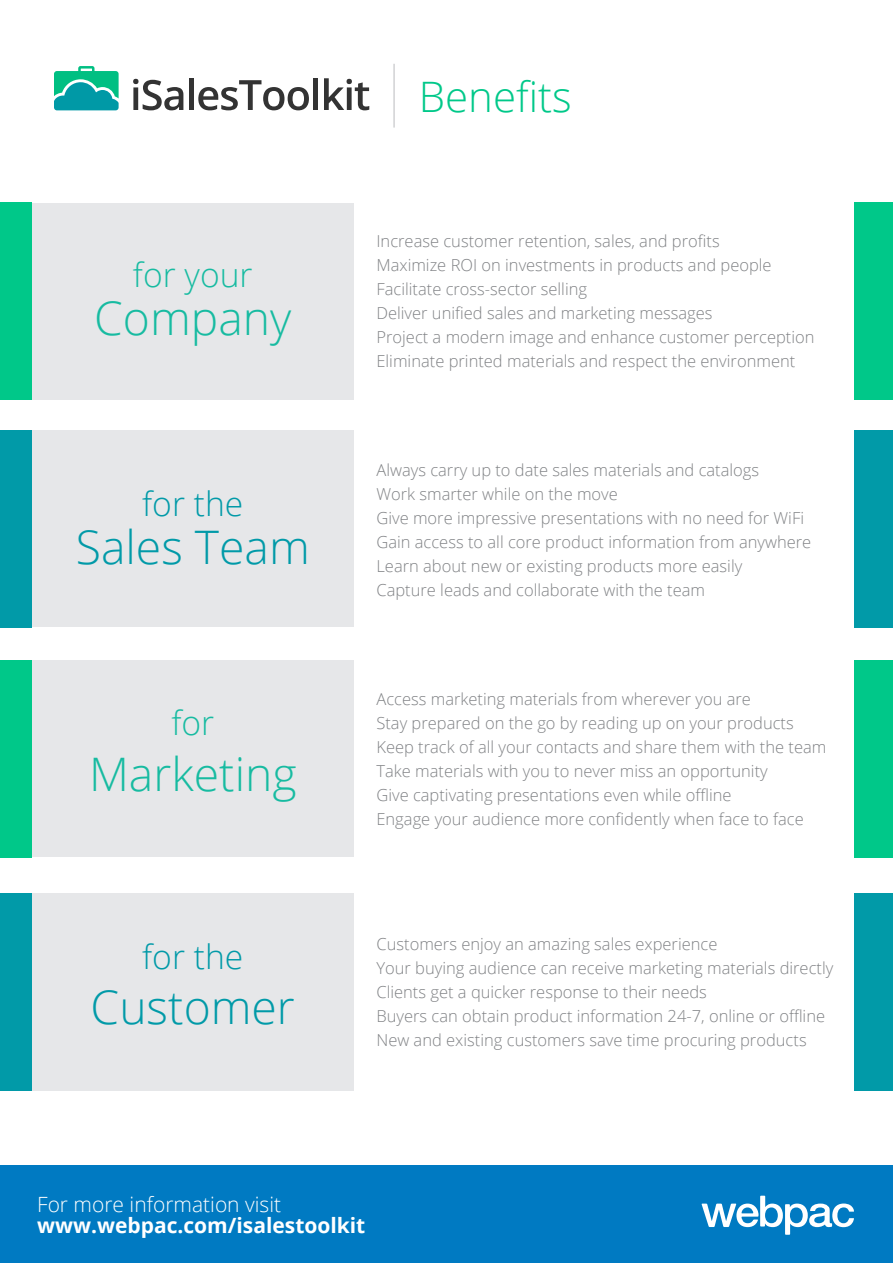
<style>
.page{position:relative;width:893px;height:1263px;background:#fff}
.page>*{position:absolute;margin:0;border:0;box-sizing:border-box;transform-origin:0 0}
.t1{font:300 46.2px "Open Sans";color:#019aa8}
.t2{font:300 46.2px "Open Sans";color:#17bba1}
.t3{font:300 42px "Open Sans";color:#00c889}
.t4{font:300 33.6px "Open Sans";color:#019aa8}
.t5{font:300 33.6px "Open Sans";color:#17bba1}
.t6{font:700 21px "Open Sans";color:#fff}
.t7{font:300 21px "Open Sans";color:#fff}
.t8{font:300 16.5px "Open Sans";color:#808285}
</style>
<div class="page">
<div style="left:32px;top:203px;width:322px;height:196px;background:#e6e7e9"></div>
<div style="left:32px;top:430px;width:322px;height:196px;background:#e6e7e9"></div>
<div style="left:32px;top:660px;width:322px;height:197px;background:#e6e7e9"></div>
<div style="left:32px;top:893px;width:322px;height:198px;background:#e6e7e9"></div>
<svg style="left:133px;top:79px;width:50px;height:31px"></svg>
<div style="left:189px;top:78px;width:5px;height:32px;background:#333"></div>
<svg style="left:198px;top:80px;width:111px;height:30px"></svg>
<div style="left:313px;top:78px;width:5px;height:32px;background:#333"></div>
<svg style="left:324px;top:78px;width:45px;height:32px"></svg>
<svg style="left:54px;top:66px;width:65px;height:44px"></svg>
<hr style="left:393px;top:64px;width:2px;height:64px;background:#d1d2d4">
<div style="left:0;top:1165px;width:893px;height:98px;background:#007ac2"></div>
<svg style="left:701px;top:1196px;width:153px;height:39px"></svg>
<div style="left:0;top:202px;width:32px;height:197px;background:#00c889"></div>
<div style="left:854px;top:202px;width:39px;height:197px;background:#00c889"></div>
<div style="left:0;top:660px;width:32px;height:198px;background:#00c889"></div>
<div style="left:854px;top:660px;width:39px;height:198px;background:#00c889"></div>
<div style="left:0;top:430px;width:32px;height:197px;background:#019aa8"></div>
<div style="left:854px;top:430px;width:39px;height:197px;background:#019aa8"></div>
<div style="left:0;top:893px;width:32px;height:198px;background:#019aa8"></div>
<div style="left:854px;top:893px;width:39px;height:198px;background:#019aa8"></div>
<p class="t5" style="left:133px;top:252px;width:121px">for your</p>
<p class="t2" style="left:94px;top:286px;width:199px">Company</p>
<p class="t4" style="left:142px;top:481px;width:103px">for the</p>
<p class="t1" style="left:76px;top:515px;width:236px">Sales Team</p>
<p class="t5" style="left:171px;top:700px;width:44px">for</p>
<p class="t2" style="left:89px;top:742px;width:209px">Marketing</p>
<p class="t4" style="left:142px;top:934px;width:103px">for the</p>
<p class="t1" style="left:91px;top:976px;width:206px">Customer</p>
<p class="t3" style="left:419px;top:68px;width:154px">Benefits</p>
<p class="t8" style="left:376px;top:230px;width:345px">Increase customer retention, sales, and profits</p>
<p class="t8" style="left:376px;top:254px;width:397px">Maximize ROI on investments in products and people</p>
<p class="t8" style="left:376px;top:278px;width:212px">Facilitate cross-sector selling</p>
<p class="t8" style="left:376px;top:302px;width:338px">Deliver unified sales and marketing messages</p>
<p class="t8" style="left:376px;top:326px;width:440px">Project a modern image and enhance customer perception</p>
<p class="t8" style="left:376px;top:350px;width:420px">Eliminate printed materials and respect the environment</p>
<p class="t8" style="left:376px;top:459px;width:384px">Always carry up to date sales materials and catalogs</p>
<p class="t8" style="left:376px;top:483px;width:243px">Work smarter while on the move</p>
<p class="t8" style="left:376px;top:507px;width:429px">Give more impressive presentations with no need for WiFi</p>
<p class="t8" style="left:376px;top:531px;width:436px">Gain access to all core product information from anywhere</p>
<p class="t8" style="left:376px;top:555px;width:367px">Learn about new or existing products more easily</p>
<p class="t8" style="left:376px;top:579px;width:330px">Capture leads and collaborate with the team</p>
<p class="t8" style="left:376px;top:687px;width:376px">Access marketing materials from wherever you are</p>
<p class="t8" style="left:376px;top:711px;width:419px">Stay prepared on the go by reading up on your products</p>
<p class="t8" style="left:376px;top:735px;width:451px">Keep track of all your contacts and share them with the team</p>
<p class="t8" style="left:376px;top:759px;width:393px">Take materials with you to never miss an opportunity</p>
<p class="t8" style="left:376px;top:783px;width:357px">Give captivating presentations even while offline</p>
<p class="t8" style="left:376px;top:807px;width:429px">Engage your audience more confidently when face to face</p>
<p class="t8" style="left:376px;top:933px;width:342px">Customers enjoy an amazing sales experience</p>
<p class="t8" style="left:376px;top:957px;width:458px">Your buying audience can receive marketing materials directly</p>
<p class="t8" style="left:376px;top:981px;width:332px">Clients get a quicker response to their needs</p>
<p class="t8" style="left:376px;top:1005px;width:450px">Buyers can obtain product information 24-7, online or offline</p>
<p class="t8" style="left:376px;top:1029px;width:432px">New and existing customers save time procuring products</p>
<p class="t7" style="left:37px;top:1189px;width:245px">For more information visit</p>
<p class="t6" style="left:37px;top:1210px;width:330px">www.webpac.com/isalestoolkit</p>
</div>
